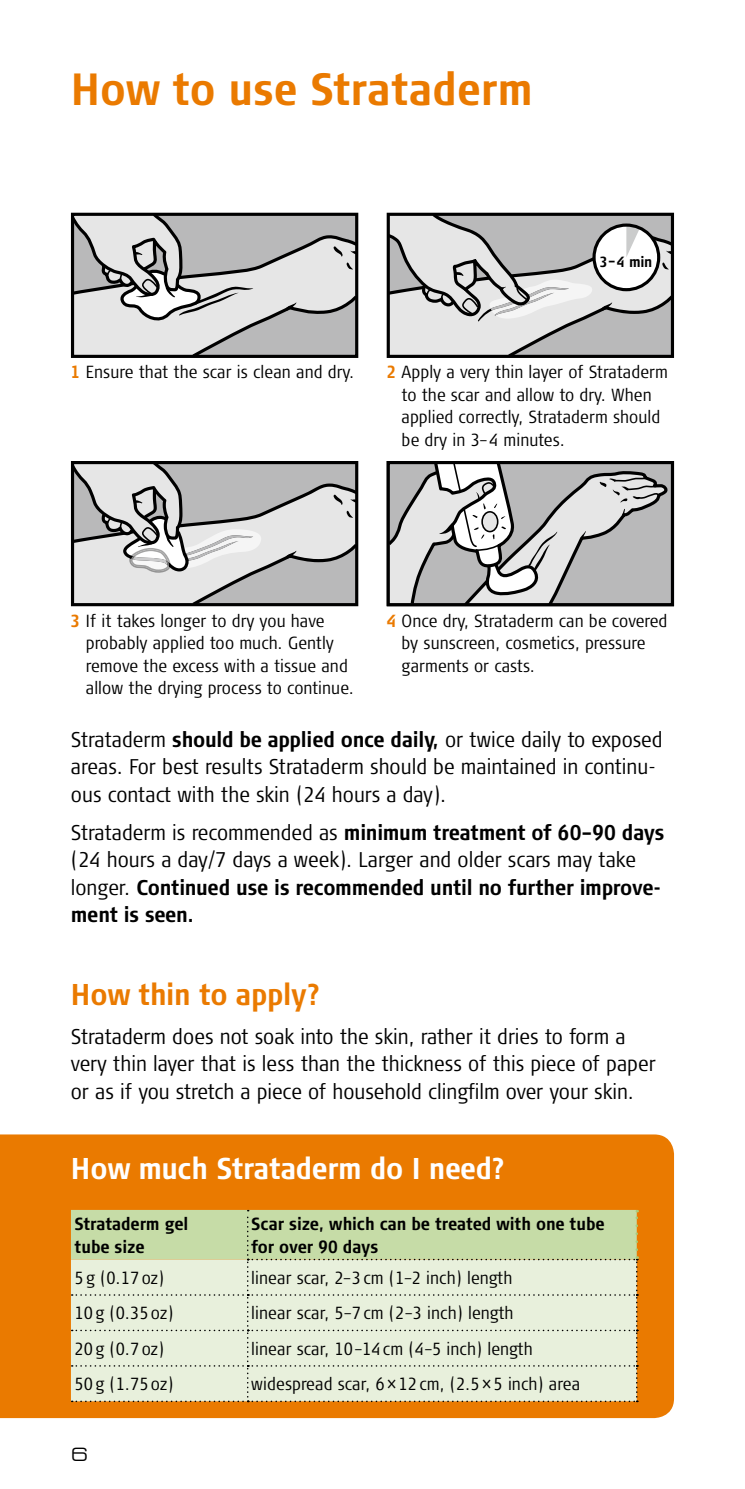
<style>
.page{position:relative;width:745px;height:1489px;background:#fff}
.page>*{position:absolute;margin:0;border:0;box-sizing:border-box;transform-origin:0 0}
.t1{font:700 condensed 45px "Signa Pro";color:#ea7a00}
.t2{font:700 condensed 30px "Signa Pro";letter-spacing:-.015em;color:#fff}
.t3{font:700 condensed 30px "Signa Pro";letter-spacing:-.01em;color:#ea7a00}
.t4{font:300 condensed 21.25px/27.5px "Signa Pro";color:#000}
.t5{font:700 condensed 21.25px/27.5px "Signa Pro";letter-spacing:-.015em;color:#000}
.t6{font:300 20px "Q Type Pro Semi Extd";color:#000}
.t7{font:300 condensed 17.5px/22.5px "Signa Pro";letter-spacing:.005em;color:#000}
.t8{font:700 condensed 17.5px/22.5px "Signa Pro";letter-spacing:.005em;color:#000}
.t9{font:700 condensed 14.75px "Signa Pro";color:#000}
.s1{font-weight:700;color:#ea7a00}
.s2{font-weight:700}
.s3{font-weight:300}
</style>
<div class="page">
<div style="left:0;top:1134px;width:673px;height:283px;background:#ea7a00"></div>
<svg style="left:71px;top:1209px;width:566px;height:192px;background:#dde7cb"></svg>
<svg style="left:71px;top:213px;width:287px;height:145px;background:#b6b6b6"></svg>
<svg style="left:71px;top:461px;width:287px;height:145px;background:#b7b7b8"></svg>
<svg style="left:386px;top:213px;width:287px;height:145px;background:#b9b9b9"></svg>
<svg style="left:386px;top:461px;width:287px;height:145px;background:#b1b1b1"></svg>
<h1 class="t1" style="left:71px;top:62px;width:463px">How to use Strataderm</h1>
<p class="t9" style="left:599px;top:253px;width:54px">3–4 min</p>
<p class="t7" style="left:71px;top:361px;width:285px"><span class="s1">1</span> Ensure that the scar is clean and dry.</p>
<p class="t7" style="left:401px;top:361px;width:268px;text-indent:-15px"><span class="s1">2</span> Apply a very thin layer of Strataderm to the scar and allow to dry. When applied correctly, Strataderm should be dry in 3–4 minutes.</p>
<p class="t7" style="left:86px;top:609px;width:269px;text-indent:-15px"><span class="s1">3</span> If it takes longer to dry you have probably applied too much. Gently remove the excess with a tissue and allow the drying process to continue.</p>
<p class="t7" style="left:401px;top:609px;width:267px;text-indent:-15px"><span class="s1">4</span> Once dry, Strataderm can be covered by sunscreen, cosmetics, pressure garments or casts.</p>
<p class="t4" style="left:71px;top:725px;width:592px">Strataderm <span class="s2">should be applied once daily,</span> or twice daily to exposed areas. For best results Strataderm should be maintained in continu&shy;ous contact with the skin (24 hours a day).</p>
<p class="t5" style="left:71px;top:818px;width:594px"><span class="s3">Strataderm is recommended as</span> minimum treatment of 60–90 days <span class="s3">(24 hours a day/7 days a week). Larger and older scars may take longer.</span> Continued use is recommended until no further improve&shy;ment is seen.</p>
<h2 class="t3" style="left:71px;top:976px;width:251px">How thin to apply?</h2>
<p class="t4" style="left:71px;top:1022px;width:586px">Strataderm does not soak into the skin, rather it dries to form a very thin layer that is less than the thickness of this piece of paper or as if you stretch a piece of household clingfilm over your skin.</p>
<h2 class="t2" style="left:71px;top:1149px;width:436px">How much Strataderm do I need?</h2>
<p class="t8" style="left:74px;top:1212px;width:115px">Strataderm gel tube size</p>
<p class="t8" style="left:251px;top:1212px;width:354px">Scar size, which can be treated with one tube for over 90 days</p>
<p class="t7" style="left:74px;top:1266px;width:91px">5 g (0.17 oz)</p>
<p class="t7" style="left:251px;top:1266px;width:262px">linear scar, 2–3 cm (1–2 inch) length</p>
<p class="t7" style="left:74px;top:1301px;width:101px">10 g (0.35 oz)</p>
<p class="t7" style="left:251px;top:1301px;width:264px">linear scar, 5–7 cm (2–3 inch) length</p>
<p class="t7" style="left:74px;top:1337px;width:91px">20 g (0.7 oz)</p>
<p class="t7" style="left:251px;top:1337px;width:283px">linear scar, 10–14 cm (4–5 inch) length</p>
<p class="t7" style="left:74px;top:1372px;width:101px">50 g (1.75 oz)</p>
<p class="t7" style="left:251px;top:1372px;width:330px">widespread scar, 6 × 12 cm, (2.5 × 5 inch) area</p>
<p class="t6" style="left:71px;top:1442px;width:19px">6</p>
</div>
